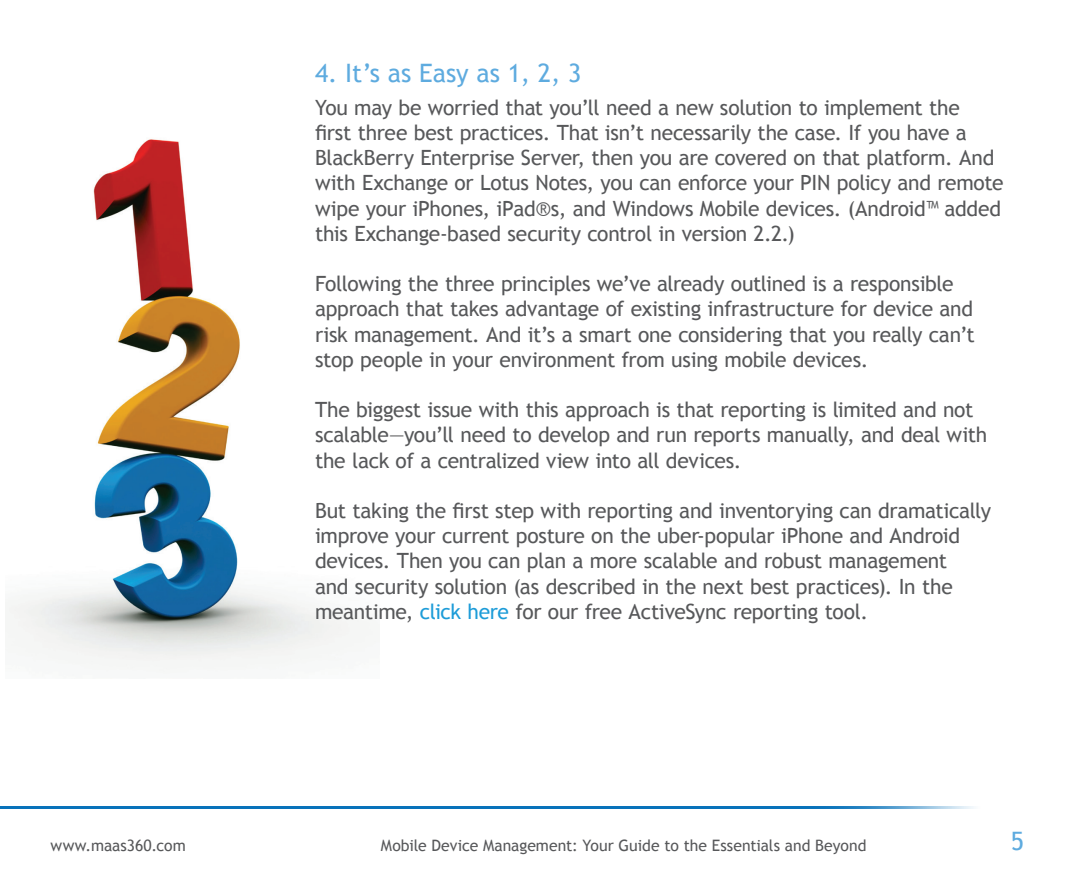
<style>
.page{position:relative;width:1071px;height:882px;background:#fff}
.page>*{position:absolute;margin:0;border:0;box-sizing:border-box;transform-origin:0 0}
.t1{font:25.38px "Trebuchet MS";color:#5eabdf}
.t2{font:21px/25.2px "Trebuchet MS";letter-spacing:-.015em;color:#57585a}
.t3{font:15.75px "Trebuchet MS";color:#57585a}
.s1{color:#1d9cd8}
</style>
<div class="page">
<img style="left:9px;top:139px;width:350px;height:530px">
<img style="left:0;top:806px;width:974px;height:2px">
<p class="t1" style="left:315px;top:58px;width:268px">4. It’s as Easy as 1, 2, 3</p>
<p class="t2" style="left:315px;top:95px;width:690px">You may be worried that you’ll need a new solution to implement the<br>first three best practices. That isn’t necessarily the case. If you have a BlackBerry Enterprise Server, then you are covered on that platform. And with Exchange or Lotus Notes, you can enforce your PIN policy and remote wipe your iPhones, iPad®s, and Windows Mobile devices. (Android™ added this Exchange-based security control in version 2.2.)</p>
<p class="t2" style="left:315px;top:271px;width:661px">Following the three principles we’ve already outlined is a responsible approach that takes advantage of existing infrastructure for device and risk management. And it’s a smart one considering that you really can’t stop people in your environment from using mobile devices.</p>
<p class="t2" style="left:315px;top:397px;width:674px">The biggest issue with this approach is that reporting is limited and not scalable—you’ll need to develop and run reports manually, and deal with the lack of a centralized view into all devices.</p>
<p class="t2" style="left:315px;top:498px;width:678px">But taking the first step with reporting and inventorying can dramatically improve your current posture on the uber-popular iPhone and Android devices. Then you can plan a more scalable and robust management<br>and security solution (as described in the next best practices). In the meantime, <span class="s1">click here</span> for our free ActiveSync reporting tool.</p>
<p class="t3" style="left:50px;top:836px;width:137px">www.maas360.com</p>
<p class="t3" style="left:381px;top:836px;width:487px">Mobile Device Management: Your Guide to the Essentials and Beyond</p>
<p class="t1" style="left:1011px;top:826px;width:15px">5</p>
</div>
